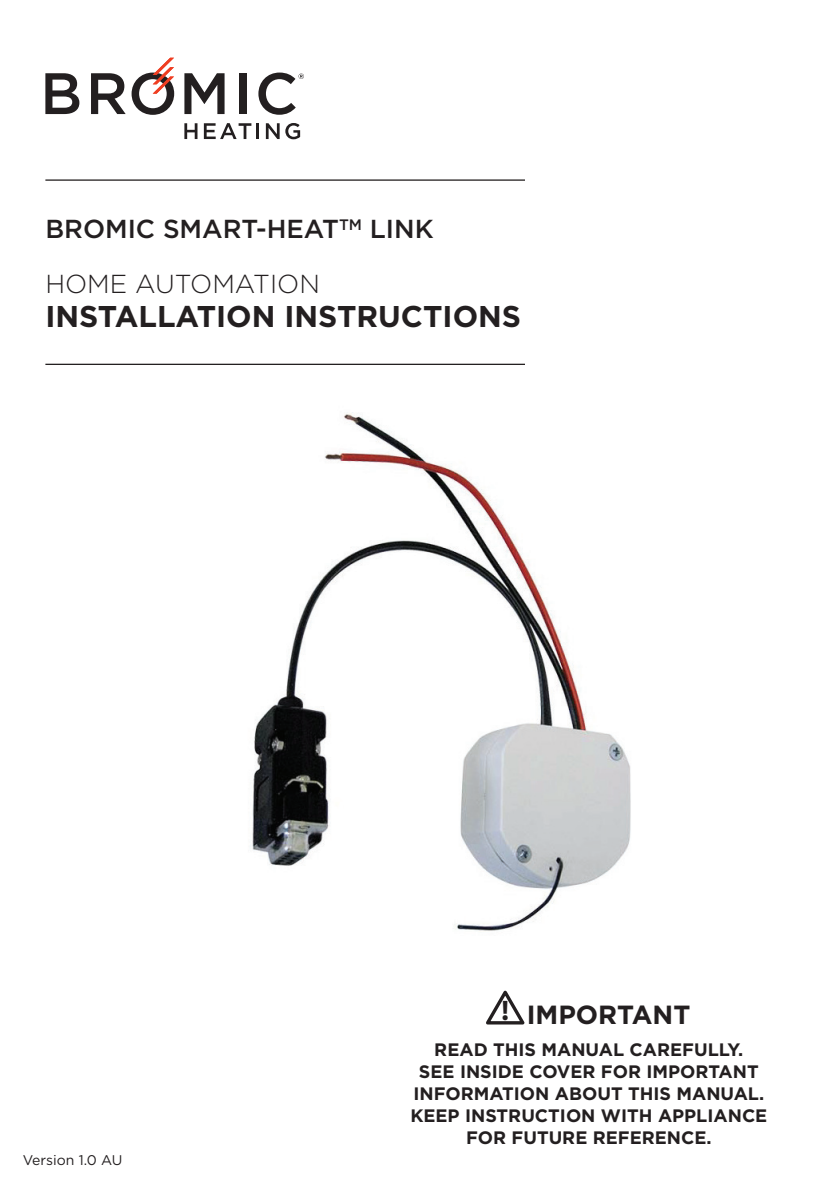
<style>
.page{position:relative;width:840px;height:1191px;background:#fff}
.page>*{position:absolute;margin:0;border:0;box-sizing:border-box;transform-origin:0 0}
.t1{font:700 30px "Gotham";color:#231f20}
.t2{font:700 28.4px "Myriad";color:#231f20}
.t3{font:700 26.2px "Gotham";color:#231f20}
.t4{font:500 26px/54.2px "Gotham";color:#231f20}
.t5{font:700 18px/22px "Gotham";color:#231f20;text-align:center}
.t6{font:14px "Gotham";color:#231f20}
.s1{font-weight:300}
</style>
<div class="page">
<svg style="left:45px;top:73px;width:34px;height:41px"></svg>
<svg style="left:184px;top:73px;width:40px;height:41px"></svg>
<div style="left:239px;top:74px;width:7px;height:40px;background:#231f20"></div>
<svg style="left:258px;top:73px;width:46px;height:42px"></svg>
<svg style="left:184px;top:123px;width:13px;height:16px"></svg>
<svg style="left:204px;top:123px;width:47px;height:16px"></svg>
<hr style="left:256px;top:123px;width:3px;height:16px;background:#231f20">
<svg style="left:266px;top:123px;width:13px;height:16px"></svg>
<svg style="left:285px;top:123px;width:15px;height:16px"></svg>
<svg style="left:91px;top:58px;width:83px;height:57px"></svg>
<hr style="left:45px;top:179px;width:479px;height:2px;background:#231f20">
<hr style="left:45px;top:364px;width:479px;height:1px;background:#231f20">
<img style="left:250px;top:412px;width:381px;height:519px">
<svg style="left:486px;top:990px;width:39px;height:35px"></svg>
<h3 class="t4" style="left:45px;top:203px;width:389px">BROMIC SMART-HEAT<sup>TM</sup> LINK<br><span class="s1">HOME AUTOMATION</span></h3>
<h1 class="t1" style="left:45px;top:302px;width:477px">INSTALLATION INSTRUCTIONS</h1>
<p class="t6" style="left:23px;top:1153px;width:101px">Version 1.0 AU</p>
<h2 class="t2" style="left:501px;top:994px;width:9px">!</h2>
<h3 class="t3" style="left:526px;top:1003px;width:165px">IMPORTANT</h3>
<p class="t5" style="left:410px;top:1039px;width:358px">READ THIS MANUAL CAREFULLY.<br>SEE INSIDE COVER FOR IMPORTANT<br>INFORMATION ABOUT THIS MANUAL.<br>KEEP INSTRUCTION WITH APPLIANCE<br>FOR FUTURE REFERENCE.</p>
</div>
